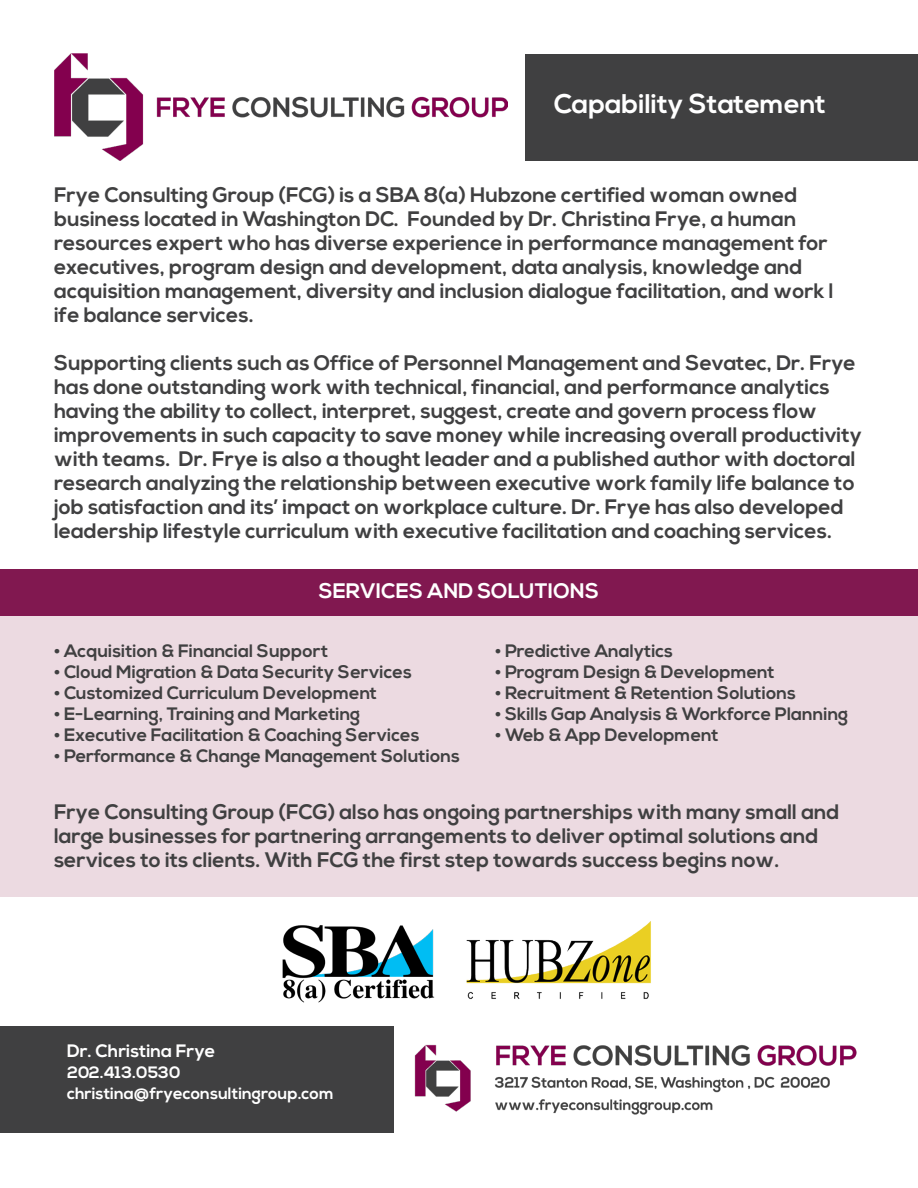
<style>
.page{position:relative;width:918px;height:1188px;background:#fff}
.page>*{position:absolute;margin:0;border:0;box-sizing:border-box;transform-origin:0 0}
.t1{font:700 27px "Nexa";color:#fff}
.t2{font:700 21px/24px "Nexa";color:#404041}
.t3{font:700 21px "Nexa";color:#fff}
.t4{font:700 18px "Nexa";color:#404041}
.t5{font:700 18px "Nexa";color:#fff}
.t6{font:700 16.5px "Nexa";color:#fff}
</style>
<div class="page">
<div style="left:0;top:616px;width:918px;height:280px;background:#ecdae1"></div>
<div style="left:0;top:569px;width:918px;height:47px;background:#811850"></div>
<div style="left:526px;top:54px;width:392px;height:106px;background:#404041"></div>
<img style="left:54px;top:54px;width:453px;height:106px">
<div style="left:0;top:1027px;width:394px;height:106px;background:#404041"></div>
<img style="left:414px;top:1044px;width:443px;height:71px">
<img style="left:282px;top:925px;width:153px;height:78px">
<img style="left:466px;top:921px;width:185px;height:79px">
<p class="t1" style="left:554px;top:88px;width:274px">Capability Statement</p>
<p class="t2" style="left:54px;top:183px;width:745px">Frye Consulting Group (FCG) is a SBA 8(a) Hubzone certified woman owned</p>
<p class="t2" style="left:54px;top:207px;width:744px">business located in Washington DC. Founded by Dr. Christina Frye, a human</p>
<p class="t2" style="left:54px;top:231px;width:775px">resources expert who has diverse experience in performance management for executives, program design and development, data analysis, knowledge and</p>
<p class="t2" style="left:54px;top:279px;width:781px">acquisition management, diversity and inclusion dialogue facilitation, and work l</p>
<p class="t2" style="left:54px;top:303px;width:201px">ife balance services.</p>
<p class="t2" style="left:54px;top:351px;width:809px">Supporting clients such as Office of Personnel Management and Sevatec, Dr. Frye has done outstanding work with technical, financial, and performance analytics having the ability to collect, interpret, suggest, create and govern process flow improvements in such capacity to save money while increasing overall productivity with teams. Dr. Frye is also a thought leader and a published author with doctoral research analyzing the relationship between executive work family life balance to job satisfaction and its’ impact on workplace culture. Dr. Frye has also developed leadership lifestyle curriculum with executive facilitation and coaching services.</p>
<p class="t3" style="left:319px;top:578px;width:282px">SERVICES AND SOLUTIONS</p>
<p class="t4" style="left:54px;top:640px;width:276px">• Acquisition &amp; Financial Support</p>
<p class="t4" style="left:54px;top:661px;width:359px">• Cloud Migration &amp; Data Security Services</p>
<p class="t4" style="left:54px;top:682px;width:325px">• Customized Curriculum Development</p>
<p class="t4" style="left:54px;top:703px;width:308px">• E-Learning, Training and Marketing</p>
<p class="t4" style="left:54px;top:724px;width:367px">• Executive Facilitation &amp; Coaching Services</p>
<p class="t4" style="left:54px;top:745px;width:407px">• Performance &amp; Change Management Solutions</p>
<p class="t4" style="left:495px;top:640px;width:180px">• Predictive Analytics</p>
<p class="t4" style="left:495px;top:661px;width:281px">• Program Design &amp; Development</p>
<p class="t4" style="left:495px;top:682px;width:302px">• Recruitment &amp; Retention Solutions</p>
<p class="t4" style="left:495px;top:703px;width:355px">• Skills Gap Analysis &amp; Workforce Planning</p>
<p class="t4" style="left:495px;top:724px;width:225px">• Web &amp; App Development</p>
<p class="t2" style="left:54px;top:800px;width:787px">Frye Consulting Group (FCG) also has ongoing partnerships with many small and large businesses for partnering arrangements to deliver optimal solutions and services to its clients. With FCG the first step towards success begins now.</p>
<p class="t5" style="left:67px;top:1040px;width:150px">Dr. Christina Frye</p>
<p class="t6" style="left:67px;top:1062px;width:115px">202.413.0530</p>
<p class="t6" style="left:67px;top:1083px;width:268px">christina@fryeconsultingroup.com</p>
</div>
